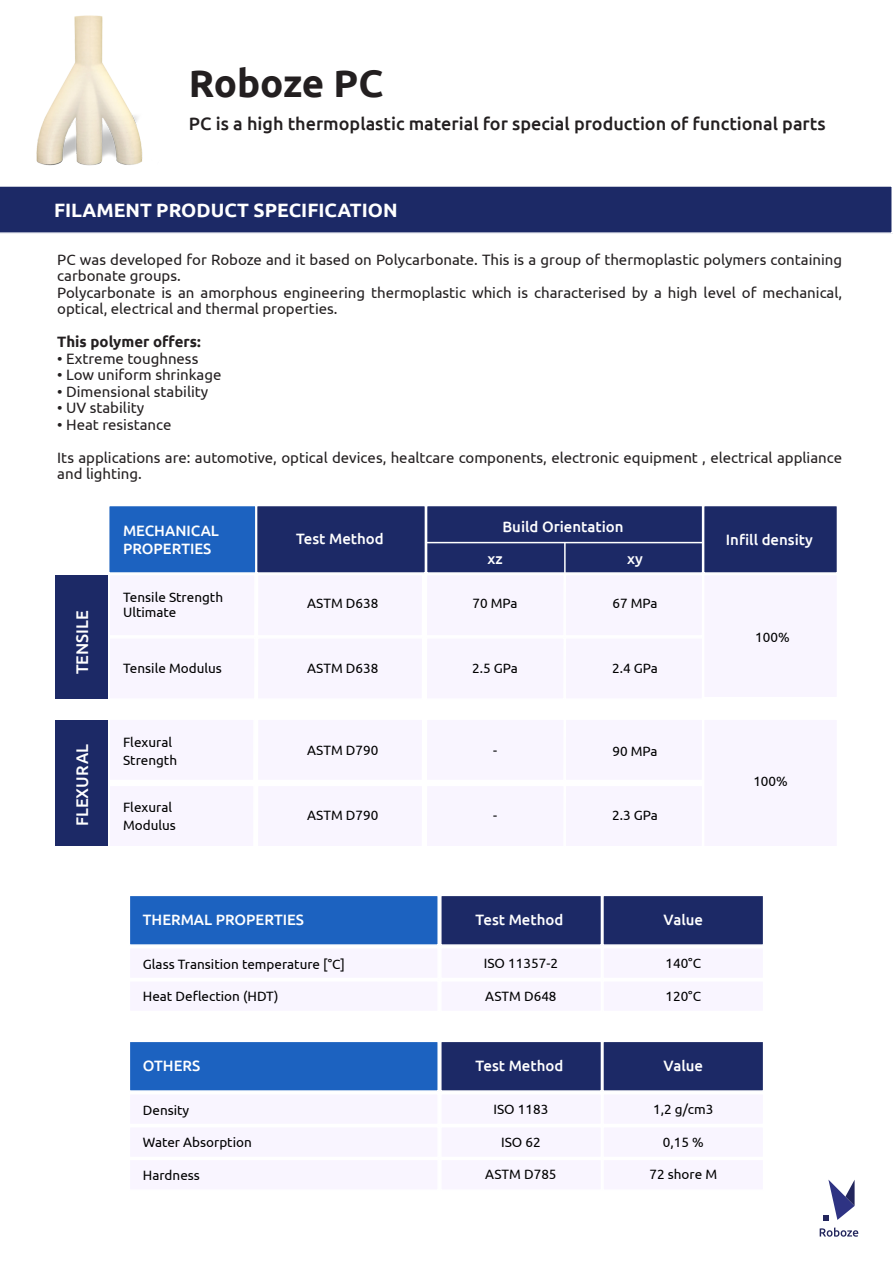
<style>
.page{position:relative;width:893px;height:1263px;background:#fff}
.page>*{position:absolute;margin:0;border:0;box-sizing:border-box;transform-origin:0 0}
.t1{font:700 38.55px "Ubuntu";letter-spacing:-.005em;color:#231f20}
.t2{font:700 19.35px "Ubuntu";color:#fff}
.t3{font:500 18px "Ubuntu";color:#231f20}
.t4{font:500 16.95px "Ubuntu";color:#fff}
.t5{font:15px/16.5px "Ubuntu";color:#231f20}
.t6{font:500 15px "Ubuntu";color:#fff}
.t7{font:700 15px "Ubuntu";color:#231f20}
.t8{font:13.5px "Ubuntu";color:#000}
</style>
<div class="page">
<div style="left:56px;top:575px;width:52px;height:123px;background:#1c2966"></div>
<div style="left:0;top:186px;width:893px;height:48px;background:#1c2966"></div>
<svg style="left:823px;top:1179px;width:32px;height:41px"></svg>
<svg style="left:820px;top:1227px;width:38px;height:10px"></svg>
<div style="left:129px;top:894px;width:310px;height:52px;background:#1c62c0;border:2px solid #fff"></div>
<div style="left:129px;top:1040px;width:310px;height:52px;background:#1c62c0;border:2px solid #fff"></div>
<div style="left:129px;top:947px;width:310px;height:32px;background:#f9f5ff"></div>
<div style="left:129px;top:1093px;width:310px;height:32px;background:#f9f5ff"></div>
<div style="left:129px;top:980px;width:310px;height:32px;background:#f9f5ff"></div>
<div style="left:129px;top:1126px;width:310px;height:32px;background:#f9f5ff"></div>
<div style="left:129px;top:1159px;width:310px;height:32px;background:#f9f5ff"></div>
<div style="left:602px;top:894px;width:162px;height:52px;background:#1c2966;border:2px solid #fff"></div>
<div style="left:602px;top:1040px;width:162px;height:52px;background:#1c2966;border:2px solid #fff"></div>
<div style="left:440px;top:894px;width:162px;height:52px;background:#1c2966;border:2px solid #fff"></div>
<div style="left:440px;top:1040px;width:162px;height:52px;background:#1c2966;border:2px solid #fff"></div>
<div style="left:602px;top:947px;width:162px;height:32px;background:#f9f5ff"></div>
<div style="left:602px;top:1093px;width:162px;height:32px;background:#f9f5ff"></div>
<div style="left:602px;top:980px;width:162px;height:32px;background:#f9f5ff"></div>
<div style="left:602px;top:1126px;width:162px;height:32px;background:#f9f5ff"></div>
<div style="left:602px;top:1159px;width:162px;height:32px;background:#f9f5ff"></div>
<div style="left:440px;top:947px;width:162px;height:32px;background:#f9f5ff"></div>
<div style="left:440px;top:1093px;width:162px;height:32px;background:#f9f5ff"></div>
<div style="left:440px;top:980px;width:162px;height:32px;background:#f9f5ff"></div>
<div style="left:440px;top:1126px;width:162px;height:32px;background:#f9f5ff"></div>
<div style="left:440px;top:1159px;width:162px;height:32px;background:#f9f5ff"></div>
<div style="left:108px;top:505px;width:149px;height:69px;background:#1c62c0;border:2px solid #fff"></div>
<div style="left:256px;top:505px;width:170px;height:69px;background:#1c2966;border:2px solid #fff"></div>
<div style="left:703px;top:574px;width:135px;height:124px;background:#f9f5ff"></div>
<div style="left:426px;top:574px;width:138px;height:62px;background:#f9f5ff"></div>
<div style="left:426px;top:638px;width:138px;height:61px;background:#f9f5ff"></div>
<div style="left:426px;top:719px;width:138px;height:61px;background:#f9f5ff"></div>
<div style="left:426px;top:785px;width:138px;height:62px;background:#f9f5ff"></div>
<div style="left:565px;top:574px;width:138px;height:62px;background:#f9f5ff"></div>
<div style="left:565px;top:638px;width:138px;height:61px;background:#f9f5ff"></div>
<div style="left:565px;top:719px;width:138px;height:61px;background:#f9f5ff"></div>
<div style="left:565px;top:785px;width:138px;height:62px;background:#f9f5ff"></div>
<div style="left:109px;top:574px;width:146px;height:62px;background:#f9f5ff"></div>
<div style="left:109px;top:638px;width:146px;height:61px;background:#f9f5ff"></div>
<div style="left:109px;top:719px;width:145px;height:61px;background:#f9f5ff"></div>
<div style="left:109px;top:785px;width:145px;height:62px;background:#f9f5ff"></div>
<div style="left:257px;top:574px;width:166px;height:62px;background:#f9f5ff"></div>
<div style="left:257px;top:638px;width:166px;height:61px;background:#f9f5ff"></div>
<div style="left:257px;top:719px;width:166px;height:61px;background:#f9f5ff"></div>
<div style="left:257px;top:785px;width:166px;height:62px;background:#f9f5ff"></div>
<div style="left:703px;top:505px;width:135px;height:69px;background:#1c2966;border:2px solid #fff"></div>
<div style="left:426px;top:505px;width:277px;height:69px;background:#1c2966;border:2px solid #fff"></div>
<hr style="left:564px;top:543px;width:2px;height:30px;background:#fff">
<hr style="left:426px;top:542px;width:276px;height:1px;background:#fff">
<div style="left:703px;top:718px;width:135px;height:129px;background:#f9f5ff"></div>
<div style="left:56px;top:720px;width:52px;height:126px;background:#1c2966"></div>
<img style="left:37px;top:16px;width:106px;height:150px">
<p class="t1" style="left:189px;top:60px;width:196px">Roboze PC</p>
<p class="t3" style="left:189px;top:112px;width:638px">PC is a high thermoplastic material for special production of functional parts</p>
<p class="t2" style="left:54px;top:198px;width:345px">FILAMENT PRODUCT SPECIFICATION</p>
<p class="t5" style="left:57px;top:250px;width:786px">PC was developed for Roboze and it based on Polycarbonate. This is a group of thermoplastic polymers containing carbonate groups.</p>
<p class="t5" style="left:57px;top:283px;width:786px">Polycarbonate is an amorphous engineering thermoplastic which is characterised by a high level of mechanical, optical, electrical and thermal properties.</p>
<p class="t7" style="left:57px;top:333px;width:145px">This polymer offers:</p>
<p class="t5" style="left:57px;top:349px;width:143px">• Extreme toughness</p>
<p class="t5" style="left:57px;top:366px;width:166px">• Low uniform shrinkage</p>
<p class="t5" style="left:57px;top:382px;width:153px">• Dimensional stability</p>
<p class="t5" style="left:57px;top:399px;width:89px">• UV stability</p>
<p class="t5" style="left:57px;top:415px;width:116px">• Heat resistance</p>
<p class="t5" style="left:57px;top:448px;width:786px">Its applications are: automotive, optical devices, healtcare components, electronic equipment , electrical appliance and lighting.</p>
<p class="t4" style="left:71px;top:674px;width:65px;rotate:-90deg">TENSILE</p>
<p class="t4" style="left:71px;top:826px;width:84px;rotate:-90deg">FLEXURAL</p>
<p class="t6" style="left:123px;top:521px;width:97px">MECHANICAL</p>
<p class="t6" style="left:123px;top:539px;width:90px">PROPERTIES</p>
<p class="t8" style="left:123px;top:589px;width:102px">Tensile Strength</p>
<p class="t8" style="left:123px;top:604px;width:55px">Ultimate</p>
<p class="t8" style="left:123px;top:660px;width:100px">Tensile Modulus</p>
<p class="t8" style="left:123px;top:734px;width:51px">Flexural</p>
<p class="t8" style="left:123px;top:752px;width:56px">Strength</p>
<p class="t8" style="left:123px;top:799px;width:51px">Flexural</p>
<p class="t8" style="left:123px;top:817px;width:54px">Modulus</p>
<p class="t6" style="left:296px;top:529px;width:89px">Test Method</p>
<p class="t8" style="left:307px;top:595px;width:73px">ASTM D638</p>
<p class="t8" style="left:307px;top:660px;width:73px">ASTM D638</p>
<p class="t6" style="left:502px;top:517px;width:123px">Build Orientation</p>
<p class="t6" style="left:487px;top:549px;width:17px">xz</p>
<p class="t6" style="left:627px;top:549px;width:17px">xy</p>
<p class="t8" style="left:472px;top:595px;width:47px">70 MPa</p>
<p class="t8" style="left:612px;top:595px;width:47px">67 MPa</p>
<p class="t8" style="left:472px;top:660px;width:47px">2.5 GPa</p>
<p class="t8" style="left:612px;top:660px;width:47px">2.4 GPa</p>
<p class="t8" style="left:307px;top:741px;width:73px">ASTM D790</p>
<p class="t8" style="left:612px;top:743px;width:47px">90 MPa</p>
<p class="t8" style="left:493px;top:741px;width:6px">-</p>
<p class="t8" style="left:307px;top:807px;width:73px">ASTM D790</p>
<p class="t8" style="left:493px;top:807px;width:6px">-</p>
<p class="t8" style="left:612px;top:807px;width:47px">2.3 GPa</p>
<p class="t6" style="left:726px;top:530px;width:89px">Infill density</p>
<p class="t8" style="left:755px;top:629px;width:36px">100%</p>
<p class="t8" style="left:753px;top:773px;width:36px">100%</p>
<p class="t6" style="left:143px;top:910px;width:163px">THERMAL PROPERTIES</p>
<p class="t6" style="left:476px;top:910px;width:89px">Test Method</p>
<p class="t6" style="left:663px;top:910px;width:41px">Value</p>
<p class="t8" style="left:143px;top:956px;width:204px">Glass Transition temperature [°C]</p>
<p class="t8" style="left:484px;top:955px;width:76px">ISO 11357-2</p>
<p class="t8" style="left:665px;top:955px;width:37px">140°C</p>
<p class="t8" style="left:143px;top:988px;width:137px">Heat Deflection (HDT)</p>
<p class="t8" style="left:485px;top:988px;width:73px">ASTM D648</p>
<p class="t8" style="left:665px;top:988px;width:37px">120°C</p>
<p class="t6" style="left:143px;top:1056px;width:59px">OTHERS</p>
<p class="t6" style="left:476px;top:1056px;width:89px">Test Method</p>
<p class="t6" style="left:663px;top:1056px;width:41px">Value</p>
<p class="t8" style="left:143px;top:1102px;width:48px">Density</p>
<p class="t8" style="left:493px;top:1101px;width:56px">ISO 1183</p>
<p class="t8" style="left:653px;top:1101px;width:62px">1,2 g/cm3</p>
<p class="t8" style="left:143px;top:1134px;width:110px">Water Absorption</p>
<p class="t8" style="left:143px;top:1167px;width:59px">Hardness</p>
<p class="t8" style="left:501px;top:1134px;width:41px">ISO 62</p>
<p class="t8" style="left:485px;top:1166px;width:73px">ASTM D785</p>
<p class="t8" style="left:663px;top:1134px;width:42px">0,15 %</p>
<p class="t8" style="left:649px;top:1166px;width:69px">72 shore M</p>
</div>
